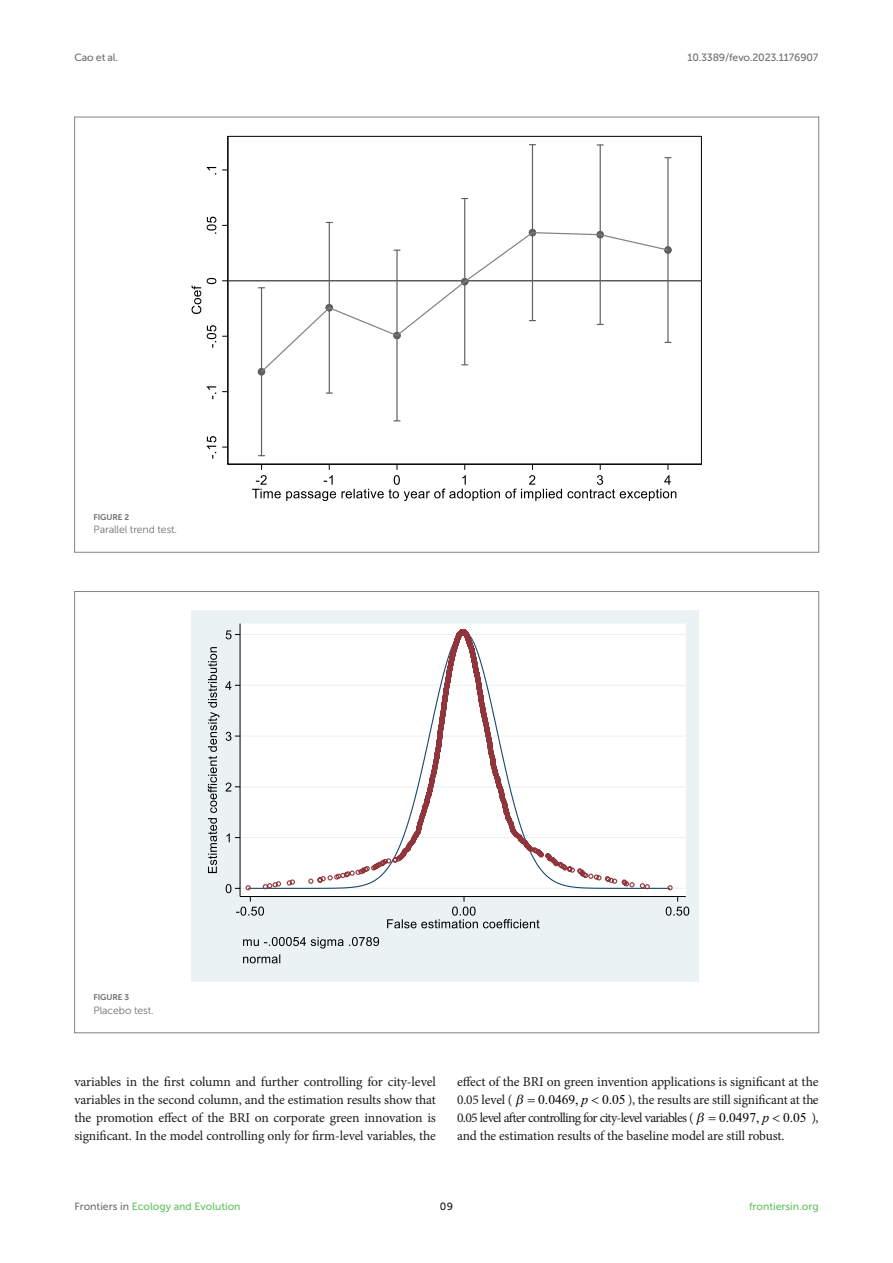
<style>
.page{position:relative;width:893px;height:1263px;background:#fff}
.page>*{position:absolute;margin:0;border:0;box-sizing:border-box;transform-origin:0 0}
.TEXT{font:13.5px/18px "Minion Pro";letter-spacing:-.015em;color:#1b1c1b;text-align:justify}
.TEXT-2{font:13.5px "Minion Pro";letter-spacing:-.05em;color:#1b1c1b}
.spi-math-img{font:13.5px "Minion Pro";letter-spacing:-.01em;color:#1b1c1b}
.spi-math-img-2{font:13.5px "Times New Roman";color:#000}
.t1{font:10.5px "Museo Sans 500";color:#65c161}
.t2{font:10.5px "Museo Sans 500";letter-spacing:-.015em;color:#706f70}
.FIG_LEG{font:10.5px "Museo Sans 300";letter-spacing:-.01em;color:#706f70}
.t3{font:10.5px "Museo Sans 500";color:#1b1c1b}
.FIG_HD{font:8.25px "Museo Sans 700";letter-spacing:-.01em;color:#706f70}
.s1{font-family:"Times New Roman";color:#000}
.s2{font-family:"Times New Roman";font-style:italic;color:#000}
.s3{font-style:italic}
.s4{font-family:"Minion Pro";color:#1b1c1b}
.s5{color:#706f70}
</style>
<div class="page">
<div style="left:228px;top:136px;width:474px;height:328px;border:1px solid #000"></div>
<hr style="left:228px;top:280px;width:474px;height:1px;background:#303030">
<hr style="left:261px;top:288px;width:1px;height:168px;background:#606060">
<hr style="left:329px;top:222px;width:1px;height:171px;background:#606060">
<hr style="left:396px;top:250px;width:2px;height:171px;background:#606060">
<hr style="left:464px;top:199px;width:1px;height:166px;background:#606060">
<hr style="left:532px;top:145px;width:1px;height:176px;background:#606060">
<hr style="left:600px;top:145px;width:1px;height:179px;background:#606060">
<svg style="left:597px;top:144px;width:6px;height:2px"></svg>
<hr style="left:667px;top:158px;width:1px;height:184px;background:#606060">
<div style="left:258px;top:368px;width:7px;height:7px;border:1px solid #606060;border-radius:50%"></div>
<div style="left:529px;top:229px;width:7px;height:7px;border:1px solid #606060;border-radius:50%"></div>
<div style="left:664px;top:246px;width:8px;height:8px;background:#606060;border-radius:50%"></div>
<div style="left:664px;top:246px;width:8px;height:8px;border:1px solid #606060;border-radius:50%"></div>
<svg style="left:260px;top:231px;width:409px;height:142px"></svg>
<hr style="left:227px;top:136px;width:1px;height:328px;background:#000">
<svg style="left:207px;top:436px;width:9px;height:23px"></svg>
<svg style="left:207px;top:386px;width:9px;height:13px"></svg>
<svg style="left:207px;top:325px;width:9px;height:23px"></svg>
<svg style="left:207px;top:278px;width:9px;height:6px"></svg>
<svg style="left:207px;top:217px;width:9px;height:17px"></svg>
<svg style="left:207px;top:167px;width:9px;height:7px"></svg>
<svg style="left:192px;top:285px;width:9px;height:29px"></svg>
<hr style="left:228px;top:464px;width:474px;height:1px;background:#000">
<svg style="left:252px;top:464px;width:424px;height:37px"></svg>
<div style="left:192px;top:610px;width:507px;height:371px;background:#eaf2f3"></div>
<hr style="left:240px;top:623px;width:1px;height:273px;background:#000">
<svg style="left:208px;top:647px;width:11px;height:226px"></svg>
<svg style="left:225px;top:629px;width:464px;height:299px"></svg>
<svg style="left:243px;top:937px;width:136px;height:11px"></svg>
<svg style="left:243px;top:954px;width:37px;height:9px"></svg>
<p class="t2" style="left:74px;top:51px;width:45px">Cao et al.</p>
<p class="t2" style="left:687px;top:51px;width:133px">10.3389/fevo.2023.1176907</p>
<p class="FIG_HD" style="left:94px;top:512px;width:37px">FIGURE 2</p>
<p class="FIG_LEG" style="left:94px;top:524px;width:85px">Parallel trend test.</p>
<p class="FIG_HD" style="left:94px;top:993px;width:37px">FIGURE 3</p>
<p class="FIG_LEG" style="left:94px;top:1004px;width:62px">Placebo test.</p>
<p class="TEXT" style="left:74px;top:1073px;width:363px">variables in the first column and further controlling for city-level variables in the second column, and the estimation results show that the promotion effect of the BRI on corporate green innovation is significant. In the model controlling only for firm-level variables, the</p>
<p class="TEXT" style="left:457px;top:1073px;width:363px">effect of the BRI on green invention applications is significant at the<br>0.05 level (</p>
<p class="spi-math-img" style="left:548px;top:1091px;width:272px"><span class="s1">0469</span> <span class="s2">p</span> <span class="s1">0 0. 5</span> ), the results are still significant at the</p>
<p class="TEXT-2" style="left:457px;top:1109px;width:238px">0.05 level after controlling for city-level variables (</p>
<p class="spi-math-img-2" style="left:719px;top:1109px;width:42px">0. ,</p>
<p class="spi-math-img-2" style="left:538px;top:1091px;width:42px">0. ,</p>
<p class="spi-math-img-2" style="left:729px;top:1109px;width:91px">0497 <span class="s3">p</span> 0 0. 5 <span class="s4">),</span></p>
<p class="TEXT" style="left:457px;top:1127px;width:329px">and the estimation results of the baseline model are still robust.</p>
<p class="t1" style="left:74px;top:1200px;width:168px"><span class="s5">Frontiers in</span> Ecology and Evolution</p>
<p class="t3" style="left:440px;top:1200px;width:15px">09</p>
<p class="t1" style="left:749px;top:1200px;width:71px">frontiersin.org</p>
</div>
